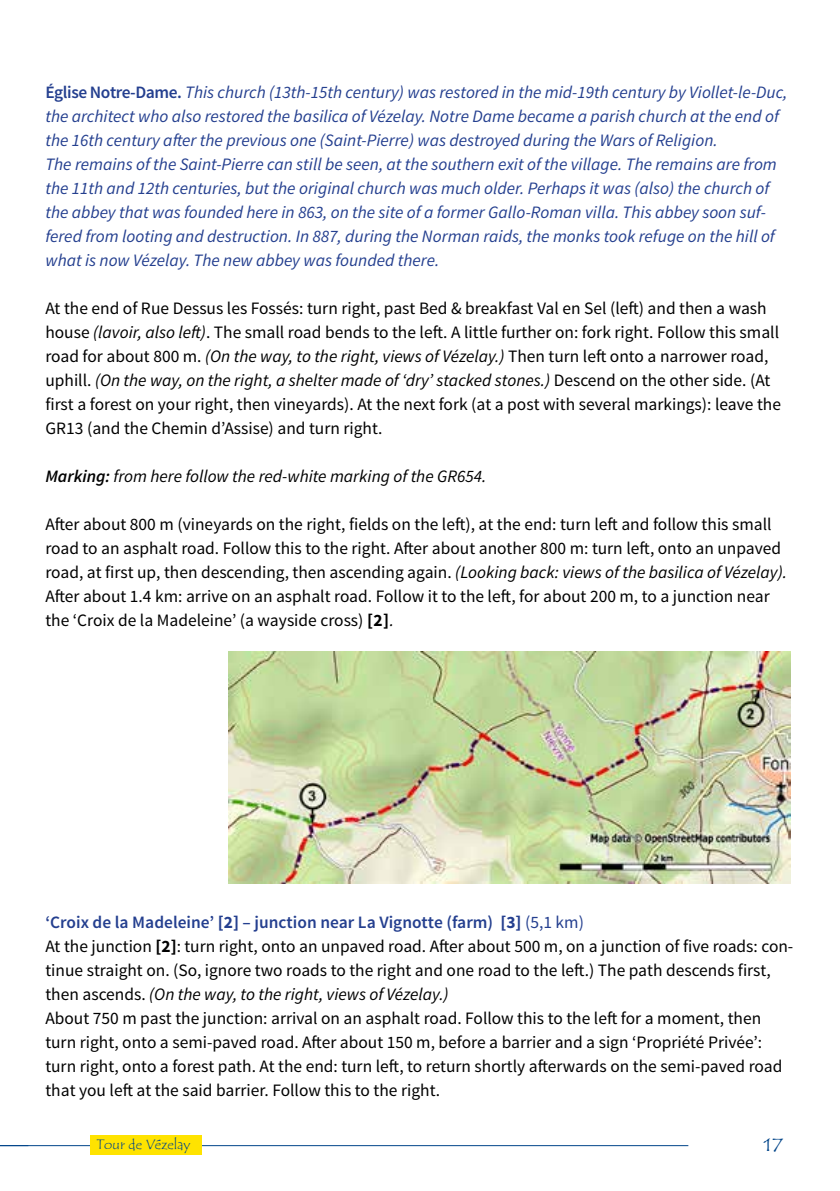
<style>
.page{position:relative;width:840px;height:1191px;background:#fff}
.page>*{position:absolute;margin:0;border:0;box-sizing:border-box;transform-origin:0 0}
.t1{font:18px "Tempus Sans ITC";color:#004489;scale:1.25 1}
.t2{font:17.4px/24px "Source Sans Pro";color:#000}
.t3{font:italic 17.4px/24px "Source Sans Pro";color:#243f8f}
.t4{font:italic 17.4px "Source Sans Pro";color:#000}
.t5{font:14px "Tempus Sans ITC";color:#004489}
.s1{font-weight:600;font-style:normal}
.s2{font-style:italic}
.s3{font-weight:600}
.s4{font-weight:700}
.s5{font-weight:600;color:#243f8f}
.s6{font-weight:700;color:#243f8f}
.s7{color:#243f8f}
</style>
<div class="page">
<hr style="left:0;top:1145px;width:688px;height:1px;background:#004489">
<div style="left:90px;top:1135px;width:111px;height:19px;background:#ffe300"></div>
<img style="left:229px;top:651px;width:561px;height:233px">
<p class="t3" style="left:45px;top:80px;width:743px"><span class="s1">Église Notre-Dame.</span> This church (13th-15th century) was restored in the mid-19th century by Viollet-le-Duc, the architect who also restored the basilica of Vézelay. Notre Dame became a parish church at the end of the 16th century after the previous one (Saint-Pierre) was destroyed during the Wars of Religion.<br>The remains of the Saint-Pierre can still be seen, at the southern exit of the village. The remains are from the 11th and 12th centuries, but the original church was much older. Perhaps it was (also) the church of the abbey that was founded here in 863, on the site of a former Gallo-Roman villa. This abbey soon suf&shy;fered from looting and destruction. In 887, during the Norman raids, the monks took refuge on the hill of what is now Vézelay. The new abbey was founded there.</p>
<p class="t2" style="left:45px;top:297px;width:736px">At the end of Rue Dessus les Fossés: turn right, past Bed &amp; breakfast Val en Sel (left) and then a wash house <span class="s2">(lavoir, also left)</span>. The small road bends to the left. A little further on: fork right. Follow this small road for about 800 m. <span class="s2">(On the way, to the right, views of Vézelay.)</span> Then turn left onto a narrower road, uphill. <span class="s2">(On the way, on the right, a shelter made of ‘dry’ stacked stones.)</span> Descend on the other side. (At first a forest on your right, then vineyards). At the next fork (at a post with several markings): leave the GR13 (and the Chemin d’Assise) and turn right.</p>
<p class="t4" style="left:45px;top:466px;width:442px"><span class="s3">Marking:</span> from here follow the red-white marking of the GR654.</p>
<p class="t2" style="left:45px;top:513px;width:742px">After about 800 m (vineyards on the right, fields on the left), at the end: turn left and follow this small road to an asphalt road. Follow this to the right. After about another 800 m: turn left, onto an unpaved road, at first up, then descending, then ascending again. <span class="s2">(Looking back: views of the basilica of Vézelay).<br></span>After about 1.4 km: arrive on an asphalt road. Follow it to the left, for about 200 m, to a junction near the ‘Croix de la Madeleine’ (a wayside cross) <span class="s4">[2]</span><span class="s2">.</span></p>
<p class="t2" style="left:45px;top:910px;width:749px"><span class="s5">‘Croix de la Madeleine’</span> <span class="s6">[2]</span> <span class="s5">– junction near La Vignotte (farm)</span> <span class="s6">[3]</span> <span class="s7">(5,1 km)<br></span>At the junction <span class="s4">[2]</span>: turn right, onto an unpaved road. After about 500 m, on a junction of five roads: con&shy;tinue straight on. (So, ignore two roads to the right and one road to the left.) The path descends first, then ascends. <span class="s2">(On the way, to the right, views of Vézelay.)<br></span>About 750 m past the junction: arrival on an asphalt road. Follow this to the left for a moment, then turn right, onto a semi-paved road. After about 150 m, before a barrier and a sign ‘Propriété Privée’: turn right, onto a forest path. At the end: turn left, to return shortly afterwards on the semi-paved road that you left at the said barrier. Follow this to the right.</p>
<p class="t5" style="left:96px;top:1135px;width:95px">Tour de Vézelay</p>
<p class="t1" style="left:763px;top:1133px;width:17px">17</p>
</div>
